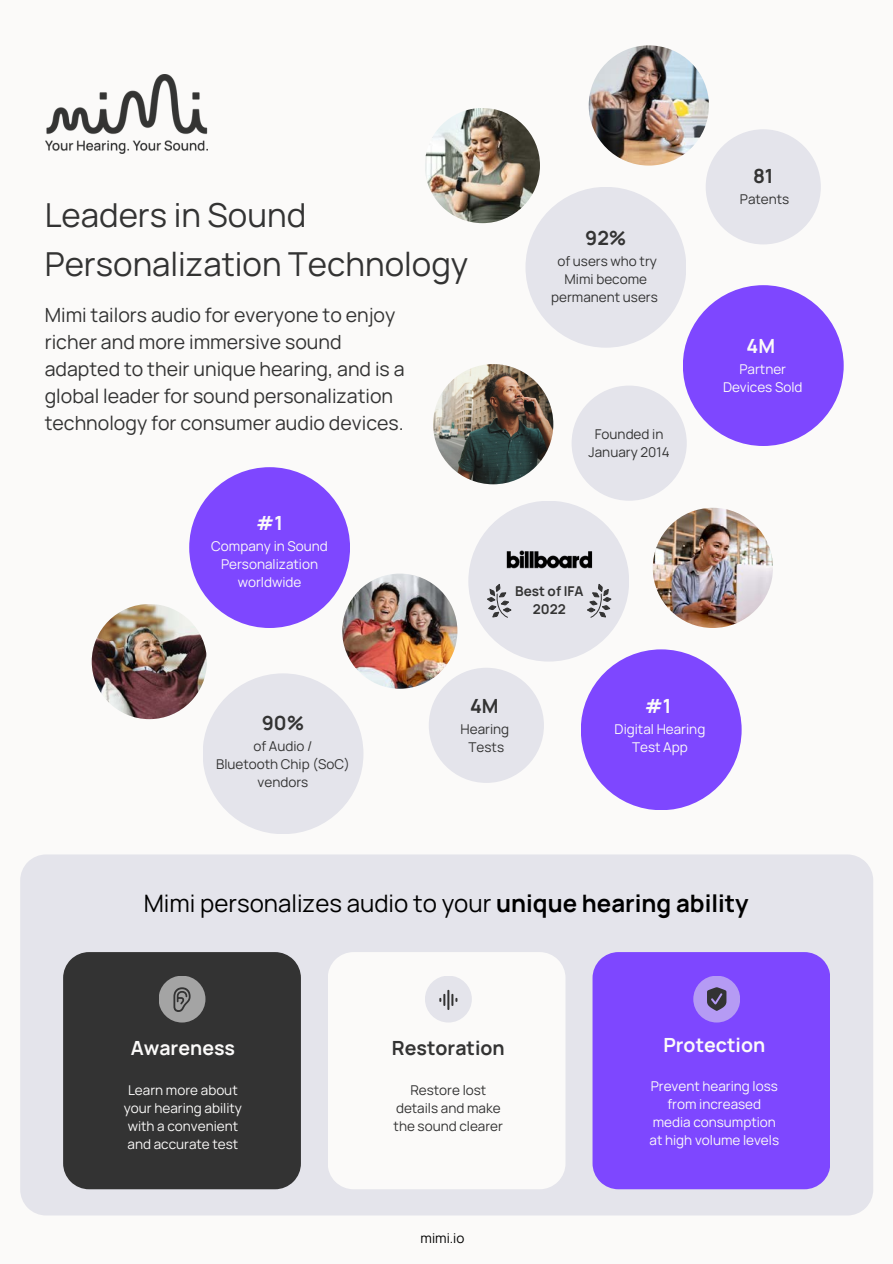
<style>
.page{position:relative;width:893px;height:1264px;background:#fff}
.page>*{position:absolute;margin:0;border:0;box-sizing:border-box;transform-origin:0 0}
.t1{font:33px/48.3px "Manrope";color:#333}
.t2{font:24px "Manrope";color:#000}
.t3{font:19.5px/27px "Manrope";color:#333}
.t4{font:700 19.5px "Manrope";color:#fbfaf9}
.t5{font:700 19.5px "Manrope";color:#333}
.t6{font:13.5px/18px "Manrope";color:#fbfaf9;text-align:center}
.t7{font:13.5px/18px "Manrope";color:#333;text-align:center}
.t8{font:700 13.5px "Manrope";color:#333}
.t9{font:13.5px "Manrope";color:#000}
.s1{font-weight:700}
</style>
<div class="page">
<div style="left:0;top:0;width:892px;height:1263px;background:#fbfaf9"></div>
<img style="left:45px;top:75px;width:162px;height:78px">
<div style="left:682px;top:285px;width:161px;height:161px;background:#7e47ff;border-radius:50%"></div>
<div style="left:571px;top:385px;width:115px;height:116px;background:#e4e4eb;border-radius:50%"></div>
<div style="left:525px;top:187px;width:161px;height:161px;background:#e4e4eb;border-radius:50%"></div>
<div style="left:580px;top:649px;width:161px;height:161px;background:#7e47ff;border-radius:50%"></div>
<div style="left:468px;top:501px;width:161px;height:160px;background:#e4e4eb;border-radius:50%"></div>
<div style="left:189px;top:467px;width:161px;height:161px;background:#7e47ff;border-radius:50%"></div>
<div style="left:202px;top:673px;width:161px;height:161px;background:#e4e4eb;border-radius:50%"></div>
<img style="left:506px;top:550px;width:87px;height:19px">
<svg style="left:487px;top:584px;width:25px;height:33px"></svg>
<svg style="left:587px;top:584px;width:25px;height:33px"></svg>
<img style="left:342px;top:573px;width:115px;height:115px;border-radius:50%">
<img style="left:92px;top:604px;width:115px;height:115px;border-radius:50%">
<img style="left:425px;top:108px;width:115px;height:115px;border-radius:50%">
<img style="left:652px;top:508px;width:121px;height:120px;border-radius:50%">
<div style="left:429px;top:667px;width:115px;height:116px;background:#e4e4eb;border-radius:50%"></div>
<div style="left:705px;top:129px;width:115px;height:115px;background:#e4e4eb;border-radius:50%"></div>
<img style="left:433px;top:364px;width:120px;height:120px;border-radius:50%">
<img style="left:588px;top:45px;width:120px;height:121px;border-radius:50%">
<div style="left:20px;top:854px;width:853px;height:361px;background:#e4e4eb"></div>
<div style="left:592px;top:952px;width:238px;height:237px;background:#7e47ff"></div>
<div style="left:63px;top:952px;width:238px;height:237px;background:#333"></div>
<div style="left:158px;top:975px;width:47px;height:47px;background:#a4a4a4;border-radius:50%"></div>
<svg style="left:327px;top:952px;width:238px;height:237px"></svg>
<div style="left:425px;top:975px;width:47px;height:47px;background:#e4e4eb;border-radius:50%"></div>
<div style="left:693px;top:975px;width:47px;height:47px;background:#b59bf4;border-radius:50%"></div>
<svg style="left:439px;top:989px;width:18px;height:20px"></svg>
<svg style="left:707px;top:987px;width:19px;height:23px"></svg>
<svg style="left:173px;top:987px;width:17px;height:25px"></svg>
<p class="t1" style="left:45px;top:190px;width:425px">Leaders in Sound<br>Personalization Technology</p>
<p class="t3" style="left:45px;top:301px;width:361px">Mimi tailors audio for everyone to enjoy richer and more immersive sound adapted to their unique hearing, and is a global leader for sound personalization technology for consumer audio devices.</p>
<p class="t4" style="left:256px;top:509px;width:28px">#1</p>
<p class="t6" style="left:211px;top:537px;width:118px">Company in Sound<br>Personalization worldwide</p>
<p class="t5" style="left:585px;top:224px;width:43px">92%</p>
<p class="t7" style="left:551px;top:252px;width:108px">of users who try<br>Mimi become permanent users</p>
<p class="t7" style="left:588px;top:424px;width:83px">Founded in<br>January 2014</p>
<p class="t8" style="left:515px;top:581px;width:70px">Best of IFA</p>
<p class="t8" style="left:533px;top:599px;width:34px">2022</p>
<p class="t5" style="left:753px;top:162px;width:22px">81</p>
<p class="t7" style="left:739px;top:190px;width:51px">Patents</p>
<p class="t4" style="left:746px;top:332px;width:30px">4M</p>
<p class="t6" style="left:723px;top:360px;width:81px">Partner<br>Devices Sold</p>
<p class="t5" style="left:262px;top:709px;width:44px">90%</p>
<p class="t7" style="left:253px;top:737px;width:61px">of Audio /</p>
<p class="t7" style="left:216px;top:755px;width:135px">Bluetooth Chip (SoC) vendors</p>
<p class="t5" style="left:470px;top:692px;width:30px">4M</p>
<p class="t7" style="left:460px;top:720px;width:50px">Hearing</p>
<p class="t7" style="left:468px;top:738px;width:37px">Tests</p>
<p class="t4" style="left:644px;top:692px;width:28px">#1</p>
<p class="t6" style="left:614px;top:720px;width:92px">Digital Hearing<br>Test App</p>
<p class="t2" style="left:144px;top:886px;width:606px">Mimi personalizes audio to your <span class="s1">unique hearing ability</span></p>
<p class="t4" style="left:131px;top:1034px;width:106px">Awareness</p>
<p class="t6" style="left:124px;top:1080px;width:120px">Learn more about your hearing ability with a convenient and accurate test</p>
<p class="t5" style="left:392px;top:1034px;width:114px">Restoration</p>
<p class="t7" style="left:410px;top:1080px;width:77px">Restore lost</p>
<p class="t7" style="left:396px;top:1098px;width:106px">details and make</p>
<p class="t7" style="left:393px;top:1116px;width:111px">the sound clearer</p>
<p class="t9" style="left:420px;top:1228px;width:45px">mimi.io</p>
<p class="t4" style="left:663px;top:1030px;width:103px">Protection</p>
<p class="t6" style="left:649px;top:1076px;width:131px">Prevent hearing loss from increased media consumption at high volume levels</p>
</div>
